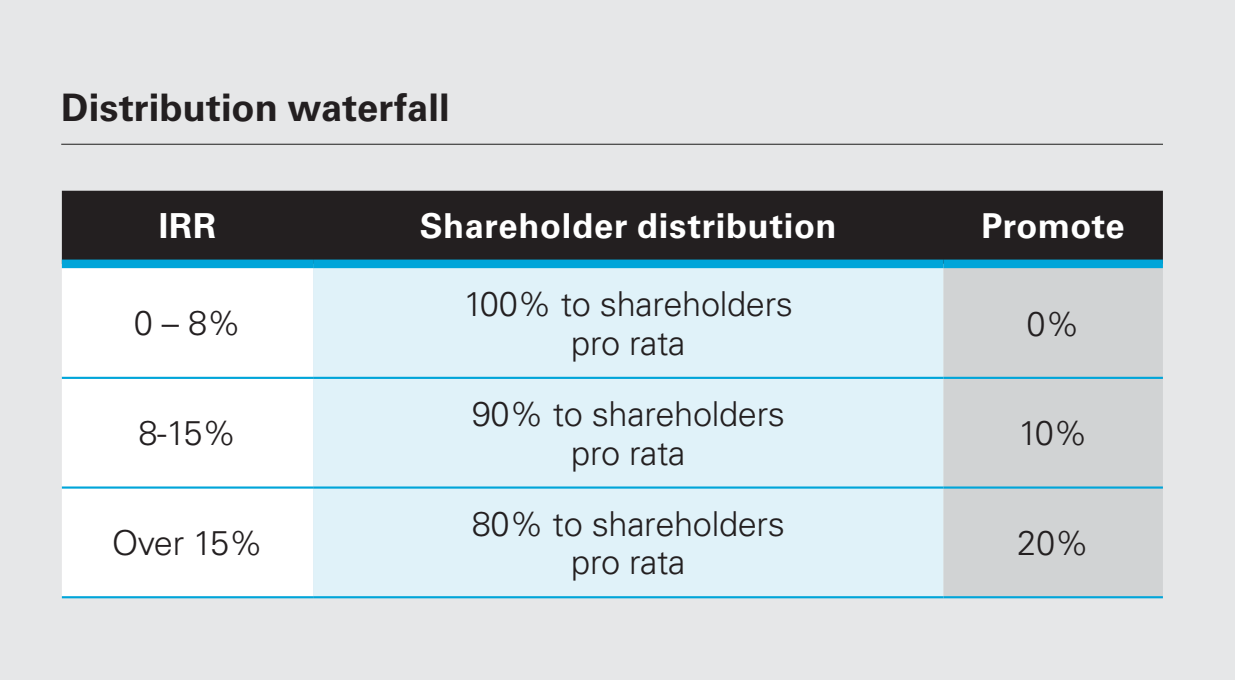
<style>
.page{position:relative;width:1235px;height:680px;background:#e6e7e8}
.page>*{position:absolute;margin:0;border:0;box-sizing:border-box;transform-origin:0 0}
.t1{font:700 38px "Univers LT Pro 65";color:#231f20}
.t2{font:300 34.4px/38.7px "Univers LT Pro 45";letter-spacing:-.01em;color:#231f20;text-align:center}
.t3{font:700 34.4px "Univers LT Pro 65";letter-spacing:.02em;color:#fff}
</style>
<div class="page">
<hr style="left:61px;top:144px;width:1102px;height:1px;background:#1c1c1a">
<div style="left:62px;top:191px;width:1101px;height:69px;background:#231f20"></div>
<div style="left:62px;top:268px;width:251px;height:328px;background:#fff"></div>
<div style="left:313px;top:268px;width:631px;height:328px;background:#e0f2f9"></div>
<div style="left:944px;top:268px;width:219px;height:328px;background:#d1d3d4"></div>
<div style="left:62px;top:260px;width:251px;height:8px;background:#00a5d9"></div>
<div style="left:313px;top:260px;width:631px;height:8px;background:#00a5d9"></div>
<div style="left:944px;top:260px;width:219px;height:8px;background:#00a5d9"></div>
<hr style="left:62px;top:377px;width:251px;height:2px;background:#00a5d9">
<hr style="left:62px;top:486px;width:251px;height:3px;background:#00a5d9">
<hr style="left:62px;top:596px;width:251px;height:2px;background:#00a5d9">
<hr style="left:313px;top:377px;width:631px;height:2px;background:#00a5d9">
<hr style="left:313px;top:486px;width:631px;height:3px;background:#00a5d9">
<hr style="left:313px;top:596px;width:631px;height:2px;background:#00a5d9">
<hr style="left:944px;top:377px;width:219px;height:2px;background:#00a5d9">
<hr style="left:944px;top:486px;width:219px;height:3px;background:#00a5d9">
<hr style="left:944px;top:596px;width:219px;height:2px;background:#00a5d9">
<p class="t1" style="left:61px;top:85px;width:390px">Distribution waterfall</p>
<p class="t3" style="left:159px;top:205px;width:59px">IRR</p>
<p class="t3" style="left:420px;top:205px;width:418px">Shareholder distribution</p>
<p class="t3" style="left:982px;top:205px;width:144px">Promote</p>
<p class="t2" style="left:134px;top:304px;width:109px">0 – 8%</p>
<p class="t2" style="left:464px;top:285px;width:331px">100% to shareholders pro rata</p>
<p class="t2" style="left:1027px;top:304px;width:55px">0%</p>
<p class="t2" style="left:138px;top:414px;width:100px">8-15%</p>
<p class="t2" style="left:472px;top:394px;width:315px">90% to shareholders pro rata</p>
<p class="t2" style="left:1019px;top:414px;width:71px">10%</p>
<p class="t2" style="left:112px;top:523px;width:153px">Over 15%</p>
<p class="t2" style="left:472px;top:504px;width:315px">80% to shareholders pro rata</p>
<p class="t2" style="left:1017px;top:523px;width:73px">20%</p>
</div>
